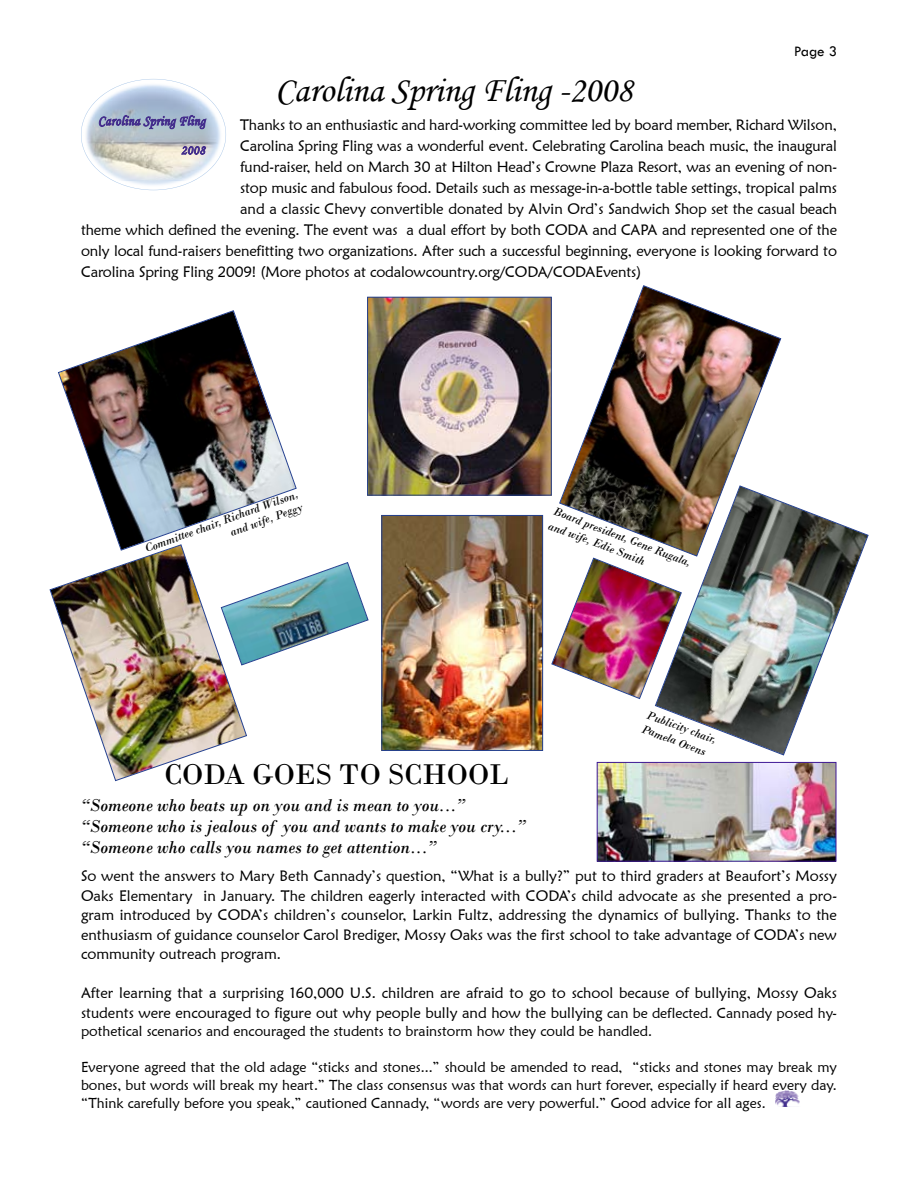
<style>
.page{position:relative;width:918px;height:1188px;background:#fff}
.page>*{position:absolute;margin:0;border:0;box-sizing:border-box;transform-origin:0 0}
.t1{font:36px "Monotype Corsiva";color:#000}
.t2{font:30px "Bodoni";color:#000}
.t3{font:italic 18px/21px "Bodoni";color:#000}
.t4{font:15px/19.5px "Maiandra GD";letter-spacing:-.01em;color:#000;text-align:justify}
.t5{font:15px "Tw Cen";color:#000}
.t6{font:14.25px/18px "Maiandra GD";color:#000;text-align:justify}
.t7{font:italic 12px/13.6px "Bodoni";color:#000}
.s1{font-size:14.25px}
</style>
<div class="page">
<img style="left:597px;top:762px;width:239px;height:100px">
<img style="left:775px;top:1091px;width:25px;height:16px">
<img style="left:551px;top:558px;width:104px;height:141px">
<img style="left:559px;top:285px;width:222px;height:256px">
<img style="left:384px;top:517px;width:157px;height:232px">
<div style="left:382px;top:515px;width:161px;height:236px;border:1px solid #24408f"></div>
<img style="left:50px;top:551px;width:197px;height:230px">
<img style="left:58px;top:310px;width:239px;height:241px">
<img style="left:369px;top:299px;width:181px;height:194px">
<div style="left:367px;top:297px;width:185px;height:198px;border:1px solid #24408f"></div>
<svg style="left:81px;top:79px;width:145px;height:111px"></svg>
<img style="left:655px;top:486px;width:214px;height:269px">
<img style="left:221px;top:562px;width:148px;height:103px">
<p class="t5" style="left:794px;top:42px;width:44px">Page 3</p>
<h1 class="t1" style="left:275px;top:68px;width:359px">Carolina Spring Fling -2008</h1>
<p class="t4" style="left:240px;top:115px;width:598px">Thanks to an enthusiastic and hard-working committee led by board member, Richard Wilson,</p>
<p class="t4" style="left:240px;top:136px;width:598px">Carolina Spring Fling was a wonderful event. Celebrating Carolina beach music, the inaugural</p>
<p class="t4" style="left:240px;top:157px;width:598px">fund-raiser, held on March 30 at Hilton Head’s Crowne Plaza Resort, was an evening of non-</p>
<p class="t4" style="left:240px;top:178px;width:598px">stop music and fabulous food. Details such as message-in-a-bottle table settings, tropical palms</p>
<p class="t4" style="left:240px;top:199px;width:598px">and a classic Chevy convertible donated by Alvin Ord’s Sandwich Shop set the casual beach</p>
<p class="t4" style="left:81px;top:220px;width:758px">theme which defined the evening. The event was a dual effort by both CODA and CAPA and represented one of the</p>
<p class="t4" style="left:81px;top:241px;width:758px">only local fund-raisers benefitting two organizations. After such a successful beginning, everyone is looking forward to</p>
<p class="t4" style="left:81px;top:262px;width:562px">Carolina Spring Fling 2009! (More photos at codalowcountry.org/CODA/CODAEvents)</p>
<p class="t7" style="left:143px;top:542px;width:163px;text-align:right;rotate:-20deg">Committee chair, Richard Wilson, and wife, Peggy</p>
<p class="t7" style="left:557px;top:504px;width:147px;line-height:15.1px;rotate:21deg">Board president, Gene Rugala, and wife, Edie Smith</p>
<p class="t7" style="left:650px;top:707px;width:75px;line-height:15px;rotate:21deg">Publicity chair,<br>Pamela Ovens</p>
<h2 class="t2" style="left:165px;top:756px;width:129px">CODA GOES</h2>
<h2 class="t2" style="left:340px;top:756px;width:129px">TO SCHOOL</h2>
<p class="t3" style="left:81px;top:795px;width:447px">“Someone who beats up on you and is mean to you...” “Someone who is jealous of you and wants to make you cry...” “Someone who calls you names to get attention...”</p>
<p class="t4" style="left:81px;top:866px;width:757px">So went the answers to Mary Beth Cannady’s question, “What is a bully?” put to third graders at Beaufort’s Mossy Oaks Elementary in January. The children eagerly interacted with CODA’s child advocate as she presented a pro&shy;gram introduced by CODA’s children’s counselor, Larkin Fultz, addressing the dynamics of bullying. Thanks to the enthusiasm of guidance counselor Carol Brediger, Mossy Oaks was the first school to take advantage of CODA’s new community outreach program.</p>
<p class="t4" style="left:81px;top:983px;width:757px">After learning that a surprising 160,000 U.S. children are afraid to go to school because of bullying, Mossy Oaks students were encouraged to figure out why people bully and how the bullying <span class="s1">can be deflected. Cannady posed hy-</span></p>
<p class="t6" style="left:81px;top:1022px;width:573px">pothetical scenarios and encouraged the students to brainstorm how they could be handled.</p>
<p class="t6" style="left:81px;top:1058px;width:757px">Everyone agreed that the old adage “sticks and stones...” should be amended to read, “sticks and stones may break my bones, but words will break my heart.” The class consensus was that words can hurt forever, especially if heard every day. “Think carefully before you speak,” cautioned Cannady, “words are very powerful.” Good advice for all ages.</p>
</div>
